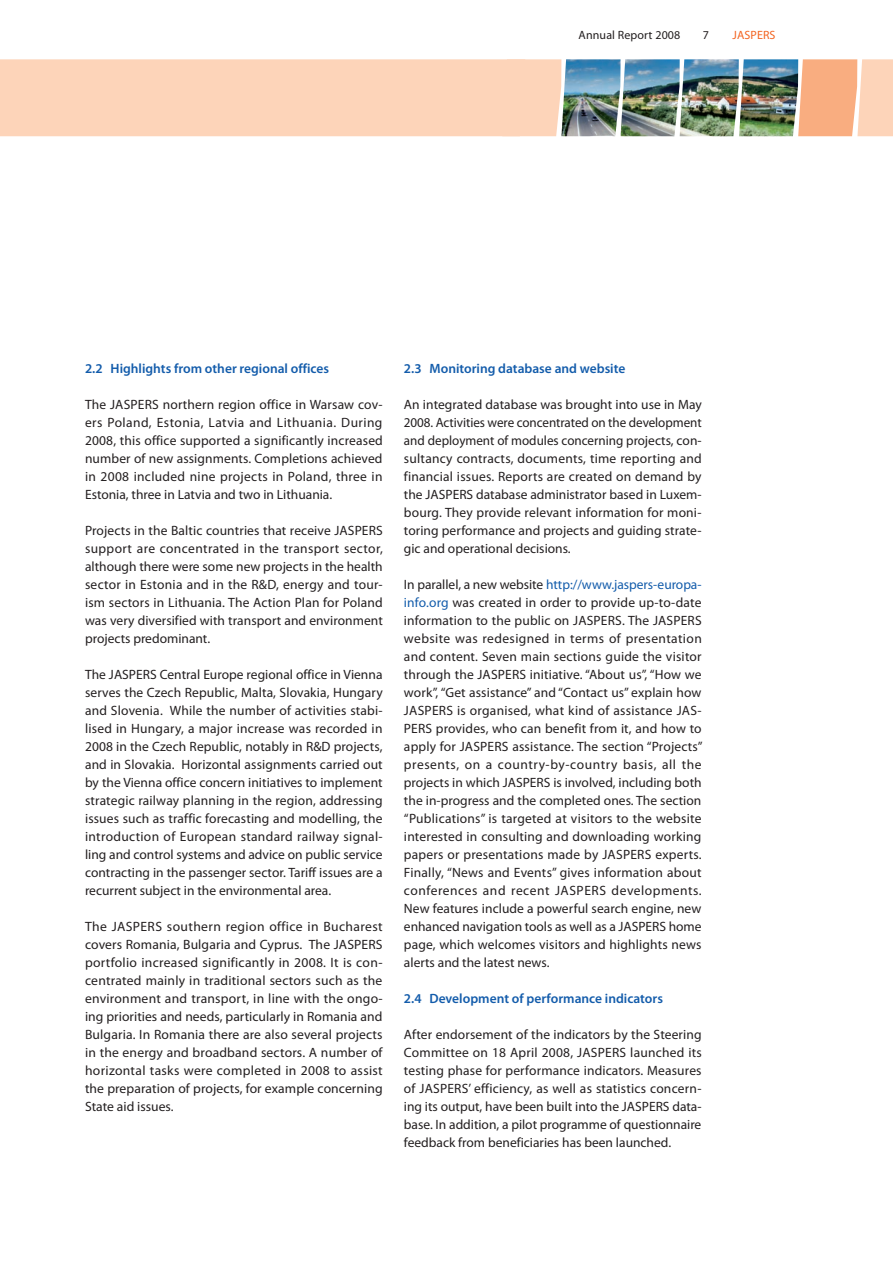
<style>
.page{position:relative;width:893px;height:1263px;background:#fff}
.page>*{position:absolute;margin:0;border:0;box-sizing:border-box;transform-origin:0 0}
._04_TEXTE_COURANT{font:13.5px/18px "Myriad Pro";color:#231f20;text-align:justify}
._03_TEXTE_SS_TITRE{font:600 13.5px "Myriad Pro";color:#135cab}
.t1{font:12px "Myriad Pro";letter-spacing:.01em;color:#231f20}
.t2{font:12px "Myriad Pro";letter-spacing:.01em;color:#f36421}
.s1{color:#135cab}
</style>
<div class="page">
<img style="left:0;top:59px;width:893px;height:77px">
<p class="t1" style="left:579px;top:27px;width:103px">Annual Report 2008</p>
<p class="t1" style="left:703px;top:27px;width:8px">7</p>
<p class="t2" style="left:732px;top:27px;width:45px">JASPERS</p>
<p class="_03_TEXTE_SS_TITRE" style="left:85px;top:359px;width:246px">2.2 Highlights from other regional offices</p>
<p class="_04_TEXTE_COURANT" style="left:85px;top:395px;width:299px">The JASPERS northern region office in Warsaw cov&shy;ers Poland, Estonia, Latvia and Lithuania. During 2008, this office supported a significantly increased number of new assignments. Completions achieved in 2008 included nine projects in Poland, three in Estonia, three in Latvia and two in Lithuania.</p>
<p class="_04_TEXTE_COURANT" style="left:85px;top:521px;width:299px">Projects in the Baltic countries that receive JASPERS support are concentrated in the transport sector, although there were some new projects in the health sector in Estonia and in the R&amp;D, energy and tour&shy;ism sectors in Lithuania. The Action Plan for Poland was very diversified with transport and environment projects predominant.</p>
<p class="_04_TEXTE_COURANT" style="left:85px;top:665px;width:299px">The JASPERS Central Europe regional office in Vienna serves the Czech Republic, Malta, Slovakia, Hungary and Slovenia. While the number of activities stabi&shy;lised in Hungary, a major increase was recorded in 2008 in the Czech Republic, notably in R&amp;D projects, and in Slovakia. Horizontal assignments carried out by the Vienna office concern initiatives to implement strategic railway planning in the region, addressing issues such as traffic forecasting and modelling, the introduction of European standard railway signal&shy;ling and control systems and advice on public service contracting in the passenger sector. Tariff issues are a recurrent subject in the environmental area.</p>
<p class="_04_TEXTE_COURANT" style="left:85px;top:917px;width:299px">The JASPERS southern region office in Bucharest covers Romania, Bulgaria and Cyprus. The JASPERS portfolio increased significantly in 2008. It is con&shy;centrated mainly in traditional sectors such as the environment and transport, in line with the ongo&shy;ing priorities and needs, particularly in Romania and Bulgaria. In Romania there are also several projects in the energy and broadband sectors. A number of horizontal tasks were completed in 2008 to assist the preparation of projects, for example concerning State aid issues.</p>
<p class="_03_TEXTE_SS_TITRE" style="left:404px;top:359px;width:223px">2.3 Monitoring database and website</p>
<p class="_04_TEXTE_COURANT" style="left:404px;top:395px;width:299px">An integrated database was brought into use in May 2008. Activities were concentrated on the development and deployment of modules concerning projects, con&shy;sultancy contracts, documents, time reporting and financial issues. Reports are created on demand by the JASPERS database administrator based in Luxem&shy;bourg. They provide relevant information for moni&shy;toring performance and projects and guiding strate&shy;gic and operational decisions.</p>
<p class="_04_TEXTE_COURANT" style="left:404px;top:575px;width:300px">In parallel, a new website <span class="s1">http://www.jaspers-europa&shy;info.org</span> was created in order to provide up-to-date information to the public on JASPERS. The JASPERS website was redesigned in terms of presentation and content. Seven main sections guide the visitor through the JASPERS initiative. “About us”, “How we work”, “Get assistance” and “Contact us” explain how JASPERS is organised, what kind of assistance JAS-PERS provides, who can benefit from it, and how to apply for JASPERS assistance. The section “Projects” presents, on a country-by-country basis, all the projects in which JASPERS is involved, including both the in-progress and the completed ones. The section “Publications” is targeted at visitors to the website interested in consulting and downloading working papers or presentations made by JASPERS experts.<br>Finally, “News and Events” gives information about conferences and recent JASPERS developments.<br>New features include a powerful search engine, new enhanced navigation tools as well as a JASPERS home page, which welcomes visitors and highlights news alerts and the latest news.</p>
<p class="_03_TEXTE_SS_TITRE" style="left:404px;top:989px;width:260px">2.4 Development of performance indicators</p>
<p class="_04_TEXTE_COURANT" style="left:404px;top:1025px;width:299px">After endorsement of the indicators by the Steering Committee on 18 April 2008, JASPERS launched its testing phase for performance indicators. Measures of JASPERS’ efficiency, as well as statistics concern&shy;ing its output, have been built into the JASPERS data&shy;base. In addition, a pilot programme of questionnaire feedback from beneficiaries has been launched.</p>
</div>
